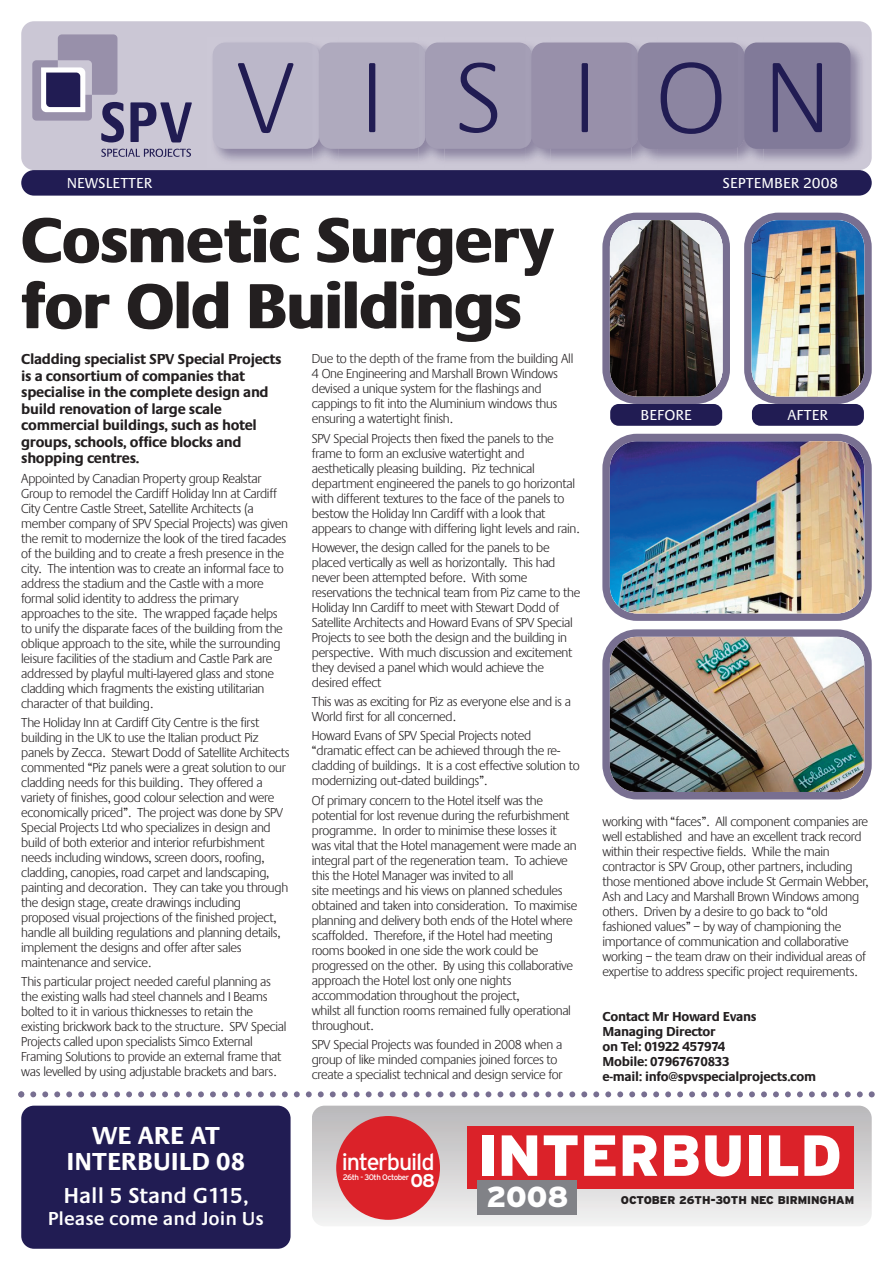
<style>
.page{position:relative;width:893px;height:1263px;background:#fff}
.page>*{position:absolute;margin:0;border:0;box-sizing:border-box;transform-origin:0 0}
.t1{font:300 103.5px "Praxis EF";letter-spacing:.65em;color:#211c53}
.t2{font:800 66px/66px "Praxis EF";color:#231f20}
.t3{font:900 57.75px "Interstate";color:#fff}
.t4{font:900 28.95px "Interstate";color:#fff}
.t5{font:700 25.5px/25.5px "Praxis EF";color:#fff;text-align:center}
.t6{font:23.25px "Interstate";letter-spacing:-.05em;color:#fff}
.t7{font:600 22.5px "Praxis EF";color:#fff}
.t8{font:600 19.5px "Praxis EF";color:#fff}
.t9{font:700 18.45px "Interstate";color:#fff}
.t10{font:700 15px/16.5px "Praxis EF";letter-spacing:-.02em;color:#231f20}
.t11{font:15px "Praxis EF";color:#fff}
.t12{font:300 13.5px/15px "Praxis EF";letter-spacing:-.02em;color:#231f20}
.t13{font:700 13.5px/15px "Praxis EF";letter-spacing:-.02em;color:#231f20}
.t14{font:900 11.25px "Interstate";color:#231f20}
.t15{font:7.95px "Interstate";letter-spacing:-.06em;color:#fff}
</style>
<div class="page">
<svg style="left:21px;top:21px;width:851px;height:149px;background:#c5c0d0"></svg>
<img style="left:312px;top:44px;width:7px;height:103px">
<div style="left:213px;top:43px;width:106px;height:106px;background:#bbb7c9;border-radius:13px"></div>
<img style="left:419px;top:44px;width:6px;height:103px">
<div style="left:319px;top:43px;width:106px;height:106px;background:#afaabe;border-radius:13px"></div>
<img style="left:525px;top:44px;width:6px;height:103px">
<div style="left:425px;top:43px;width:106px;height:106px;background:#a39db4;border-radius:13px"></div>
<img style="left:631px;top:44px;width:7px;height:103px">
<div style="left:531px;top:43px;width:107px;height:106px;background:#9890aa;border-radius:13px"></div>
<img style="left:738px;top:44px;width:6px;height:103px">
<div style="left:638px;top:43px;width:106px;height:106px;background:#8c85a1;border-radius:13px"></div>
<img style="left:763px;top:36px;width:107px;height:132px">
<div style="left:744px;top:43px;width:106px;height:106px;background:#817a99;border-radius:13px"></div>
<svg style="left:130px;top:102px;width:62px;height:40px;background:#7c7899"></svg>
<svg style="left:101px;top:149px;width:90px;height:8px"></svg>
<svg style="left:32px;top:34px;width:92px;height:108px;background:#9f9ab2"></svg>
<div style="left:21px;top:170px;width:851px;height:26px;background:#211c53;border-radius:13px"></div>
<div style="left:313px;top:1106px;width:559px;height:120px;background:linear-gradient(to bottom,#b9b3b5,#f1eeee);border-radius:13px"></div>
<div style="left:468px;top:1126px;width:386px;height:63px;background:#db2229"></div>
<div style="left:336px;top:1116px;width:104px;height:104px;background:#db2229;border-radius:50%"></div>
<div style="left:477px;top:1180px;width:100px;height:34px;background:#818287"></div>
<svg style="left:602px;top:213px;width:128px;height:191px"></svg>
<img style="left:610px;top:220px;width:112px;height:176px;border-radius:27px">
<svg style="left:744px;top:213px;width:128px;height:191px"></svg>
<img style="left:752px;top:220px;width:112px;height:176px;border-radius:27px">
<svg style="left:602px;top:629px;width:270px;height:170px;background:#918aa5"></svg>
<img style="left:610px;top:637px;width:254px;height:155px;border-radius:27px">
<svg style="left:602px;top:434px;width:270px;height:187px;background:#9189a5"></svg>
<img style="left:610px;top:441px;width:254px;height:172px;border-radius:27px">
<div style="left:21px;top:1106px;width:270px;height:143px;background:#211c53;border-radius:13px"></div>
<svg style="left:18px;top:1091px;width:857px;height:6px"></svg>
<div style="left:610px;top:404px;width:112px;height:22px;background:#211c53;border-radius:9px"></div>
<div style="left:752px;top:404px;width:112px;height:22px;background:#211c53;border-radius:9px"></div>
<h1 class="t1" style="left:237px;top:60px;width:594px">VISION</h1>
<p class="t11" style="left:67px;top:178px;width:87px">NEWSLETTER</p>
<p class="t11" style="left:723px;top:178px;width:117px">SEPTEMBER 2008</p>
<h2 class="t2" style="left:21px;top:212px;width:534px">Cosmetic Surgery for Old Buildings</h2>
<p class="t10" style="left:21px;top:352px;width:262px">Cladding specialist SPV Special Projects is a consortium of companies that specialise in the complete design and build renovation of large scale commercial buildings, such as hotel groups, schools, office blocks and shopping centres.</p>
<p class="t12" style="left:21px;top:472px;width:268px">Appointed by Canadian Property group Realstar Group to remodel the Cardiff Holiday Inn at Cardiff City Centre Castle Street, Satellite Architects (a member company of SPV Special Projects) was given the remit to modernize the look of the tired facades of the building and to create a fresh presence in the city. The intention was to create an informal face to address the stadium and the Castle with a more formal solid identity to address the primary approaches to the site. The wrapped façade helps to unify the disparate faces of the building from the oblique approach to the site, while the surrounding leisure facilities of the stadium and Castle Park are addressed by playful multi-layered glass and stone cladding which fragments the existing utilitarian character of that building.</p>
<p class="t12" style="left:21px;top:716px;width:270px">The Holiday Inn at Cardiff City Centre is the first building in the UK to use the Italian product Piz panels by Zecca. Stewart Dodd of Satellite Architects commented “Piz panels were a great solution to our cladding needs for this building. They offered a variety of finishes, good colour selection and were economically priced”. The project was done by SPV Special Projects Ltd who specializes in design and build of both exterior and interior refurbishment needs including windows, screen doors, roofing, cladding, canopies, road carpet and landscaping, painting and decoration. They can take you through the design stage, create drawings including proposed visual projections of the finished project, handle all building regulations and planning details, implement the designs and offer after sales maintenance and service.</p>
<p class="t12" style="left:21px;top:975px;width:267px">This particular project needed careful planning as the existing walls had steel channels and I Beams bolted to it in various thicknesses to retain the existing brickwork back to the structure. SPV Special Projects called upon specialists Simco External Framing Solutions to provide an external frame that was levelled by using adjustable brackets and bars.</p>
<h3 class="t5" style="left:67px;top:1125px;width:180px">WE ARE AT<br>INTERBUILD 08</h3>
<h3 class="t7" style="left:63px;top:1187px;width:187px">Hall 5 Stand G115,</h3>
<h3 class="t8" style="left:48px;top:1211px;width:218px">Please come and Join Us</h3>
<p class="t12" style="left:312px;top:352px;width:263px">Due to the depth of the frame from the building All 4 One Engineering and Marshall Brown Windows devised a unique system for the flashings and cappings to fit into the Aluminium windows thus ensuring a watertight finish.</p>
<p class="t12" style="left:312px;top:432px;width:269px">SPV Special Projects then fixed the panels to the frame to form an exclusive watertight and aesthetically pleasing building. Piz technical department engineered the panels to go horizontal with different textures to the face of the panels to bestow the Holiday Inn Cardiff with a look that appears to change with differing light levels and rain.</p>
<p class="t12" style="left:312px;top:541px;width:270px">However, the design called for the panels to be placed vertically as well as horizontally. This had never been attempted before. With some reservations the technical team from Piz came to the Holiday Inn Cardiff to meet with Stewart Dodd of Satellite Architects and Howard Evans of SPV Special Projects to see both the design and the building in perspective. With much discussion and excitement they devised a panel which would achieve the desired effect</p>
<p class="t12" style="left:312px;top:695px;width:261px">This was as exciting for Piz as everyone else and is a<br>World first for all concerned.</p>
<p class="t12" style="left:312px;top:729px;width:269px">Howard Evans of SPV Special Projects noted “dramatic effect can be achieved through the re&shy;cladding of buildings. It is a cost effective solution to modernizing out-dated buildings”.</p>
<p class="t12" style="left:312px;top:794px;width:267px">Of primary concern to the Hotel itself was the potential for lost revenue during the refurbishment programme. In order to minimise these losses it was vital that the Hotel management were made an integral part of the regeneration team. To achieve this the Hotel Manager was invited to all<br>site meetings and his views on planned schedules obtained and taken into consideration. To maximise planning and delivery both ends of the Hotel where scaffolded. Therefore, if the Hotel had meeting rooms booked in one side the work could be progressed on the other. By using this collaborative approach the Hotel lost only one nights accommodation throughout the project,<br>whilst all function rooms remained fully operational throughout.</p>
<p class="t12" style="left:312px;top:1038px;width:252px">SPV Special Projects was founded in 2008 when a group of like minded companies joined forces to create a specialist technical and design service for</p>
<p class="t11" style="left:640px;top:409px;width:53px">BEFORE</p>
<p class="t11" style="left:788px;top:409px;width:42px">AFTER</p>
<p class="t12" style="left:602px;top:815px;width:268px">working with “faces”. All component companies are well established and have an excellent track record within their respective fields. While the main contractor is SPV Group, other partners, including those mentioned above include St Germain Webber, Ash and Lacy and Marshall Brown Windows among others. Driven by a desire to go back to “old fashioned values” – by way of championing the importance of communication and collaborative working – the team draw on their individual areas of expertise to address specific project requirements.</p>
<p class="t13" style="left:602px;top:1010px;width:215px">Contact Mr Howard Evans<br>Managing Director<br>on Tel: 01922 457974<br>Mobile: 07967670833<br>e-mail: info@spvspecialprojects.com</p>
<h3 class="t6" style="left:342px;top:1148px;width:94px">interbuild</h3>
<p class="t15" style="left:343px;top:1173px;width:68px">26th - 30th October</p>
<h3 class="t9" style="left:410px;top:1170px;width:26px">08</h3>
<h3 class="t3" style="left:477px;top:1122px;width:366px">INTERBUILD</h3>
<p class="t14" style="left:621px;top:1193px;width:235px">OCTOBER 26TH-30TH NEC BIRMINGHAM</p>
<h3 class="t4" style="left:486px;top:1180px;width:84px">2008</h3>
</div>
